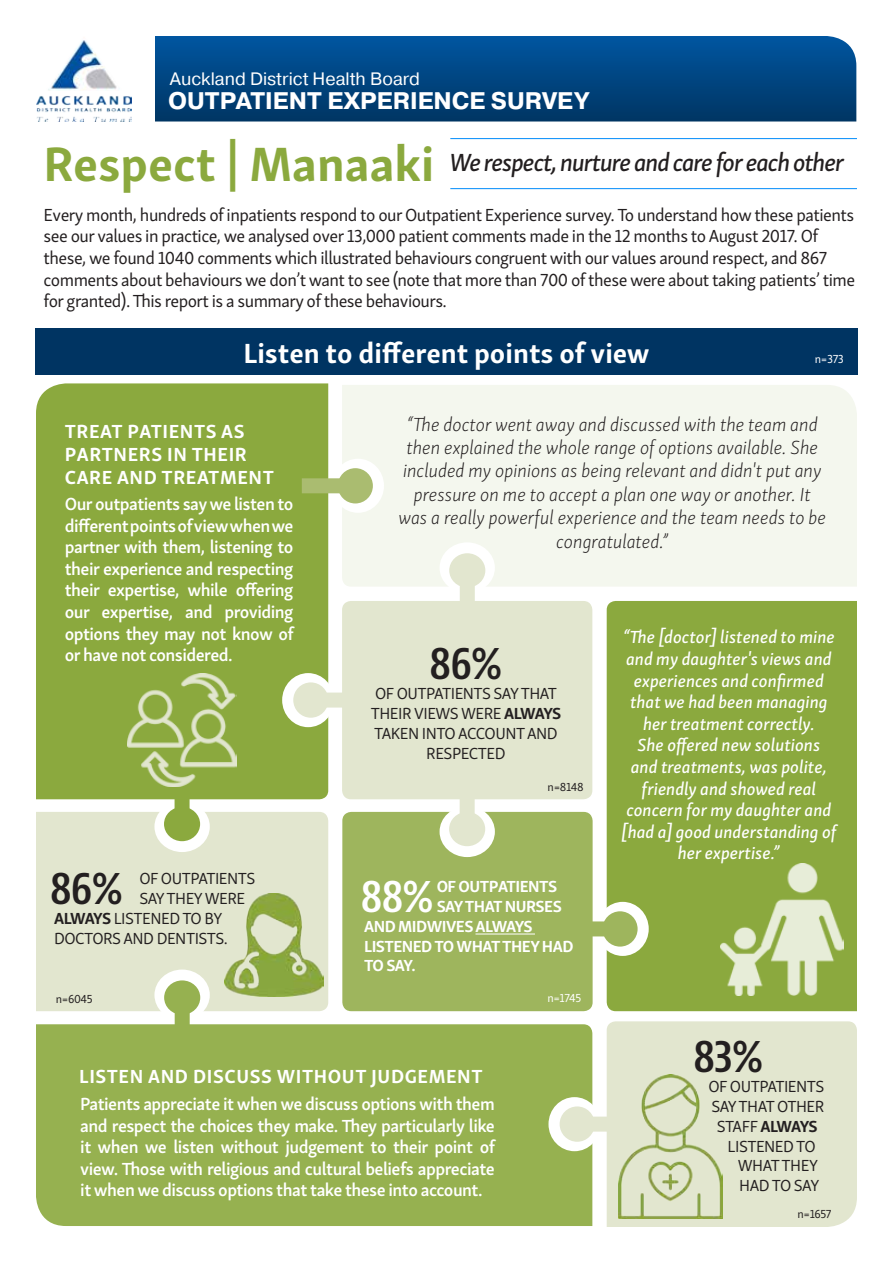
<style>
.page{position:relative;width:893px;height:1263px;background:#fff}
.page>*{position:absolute;margin:0;border:0;box-sizing:border-box;transform-origin:0 0}
.t1{font:600 condensed 45px "Bernina Sans";color:#231f20}
.t2{font:600 condensed 45px "Bernina Sans";color:#fff}
.t3{font:700 28.5px "Skolar Sans Latn";color:#fff}
.t4{font:25.5px "Skolar Sans Latn Me It";letter-spacing:-.04em;color:#231f20}
.t5{font:700 24px "Pragmatica";color:#fff}
.t6{font:19.5px/23.4px "Skolar Sans Latn El It";color:#231f20;text-align:center}
.t7{font:700 19.5px/23.4px "Skolar Sans Latn";letter-spacing:.03em;color:#fff}
.t8{font:600 18px/21.6px "Skolar Sans Latn";letter-spacing:-.03em;color:#fff;text-align:justify}
.t9{font:18px/21.6px "Skolar Sans Latn";letter-spacing:-.03em;color:#231f20}
.t10{font:18px/21.6px "Skolar Sans Latn Me It";color:#fff;text-align:center}
.t11{font:18px "Pragmatica";color:#fff}
.t12{font:16.5px/19.8px "Skolar Sans Latn";letter-spacing:-.03em;color:#231f20;text-align:center}
.t13{font:700 16.5px "Skolar Sans Latn";letter-spacing:-.03em;color:#fff}
.t14{font:700 16.5px "Skolar Sans Latn";letter-spacing:-.07em;color:#231f20}
.t15{font:12px "Skolar Sans Latn";letter-spacing:-.03em;color:#231f20}
.t16{font:12px "Skolar Sans Latn";letter-spacing:-.03em;color:#fff}
.s1{font-family:"Skolar Sans Latn";font-weight:700;font-size:49.5px;color:#8ba93e}
.s2{font-weight:700}
.s3{font-weight:400}
</style>
<div class="page">
<div style="left:342px;top:601px;width:250px;height:198px;background:#e2e6cf;border-radius:9px"></div>
<div style="left:35px;top:328px;width:822px;height:47px;background:#003462"></div>
<hr style="left:450px;top:188px;width:407px;height:1px;background:#008bfa">
<hr style="left:450px;top:138px;width:407px;height:1px;background:#008bfa">
<div style="left:36px;top:812px;width:292px;height:199px;background:#e2e6cf"></div>
<div style="left:607px;top:601px;width:250px;height:410px;background:#8ba93e"></div>
<div style="left:36px;top:383px;width:292px;height:416px;background:#8ba93e"></div>
<div style="left:607px;top:1021px;width:250px;height:206px;background:#e2e6cf"></div>
<div style="left:36px;top:1024px;width:556px;height:202px;background:#96b150"></div>
<div style="left:342px;top:385px;width:515px;height:202px;background:#f4f7ee"></div>
<div style="left:332px;top:459px;width:52px;height:54px;background:#fff;border-radius:50%"></div>
<div style="left:338px;top:468px;width:35px;height:35px;background:#aabc70;border-radius:50%"></div>
<div style="left:302px;top:478px;width:45px;height:15px;background:#aabc70"></div>
<svg style="left:155px;top:36px;width:701px;height:86px;background:#024682"></svg>
<img style="left:36px;top:40px;width:95px;height:82px">
<div style="left:342px;top:812px;width:251px;height:199px;background:#9eb55d;border-radius:9px"></div>
<div style="left:440px;top:542px;width:55px;height:51px;background:#fff;border-radius:50%"></div>
<div style="left:449px;top:553px;width:36px;height:34px;background:#e2e6cf;border-radius:50%"></div>
<div style="left:460px;top:578px;width:15px;height:45px;background:#e2e6cf"></div>
<div style="left:597px;top:902px;width:52px;height:54px;background:#fff;border-radius:50%"></div>
<div style="left:602px;top:911px;width:36px;height:35px;background:#9eb55d;border-radius:50%"></div>
<div style="left:566px;top:921px;width:46px;height:15px;background:#9eb55d"></div>
<div style="left:548px;top:1097px;width:52px;height:54px;background:#fff;border-radius:50%"></div>
<div style="left:560px;top:1106px;width:35px;height:36px;background:#e2e6cf;border-radius:50%"></div>
<div style="left:585px;top:1116px;width:46px;height:15px;background:#e2e6cf"></div>
<div style="left:154px;top:969px;width:56px;height:51px;background:#fff;border-radius:50%"></div>
<div style="left:164px;top:980px;width:36px;height:35px;background:#96b150;border-radius:50%"></div>
<div style="left:175px;top:1005px;width:15px;height:45px;background:#96b150"></div>
<div style="left:154px;top:801px;width:56px;height:51px;background:#fff;border-radius:50%"></div>
<div style="left:164px;top:807px;width:36px;height:34px;background:#8ba93e;border-radius:50%"></div>
<div style="left:175px;top:772px;width:15px;height:44px;background:#8ba93e"></div>
<div style="left:440px;top:806px;width:55px;height:51px;background:#fff;border-radius:50%"></div>
<div style="left:449px;top:812px;width:36px;height:34px;background:#e2e6cf;border-radius:50%"></div>
<div style="left:460px;top:777px;width:15px;height:44px;background:#e2e6cf"></div>
<div style="left:282px;top:673px;width:52px;height:54px;background:#fff;border-radius:50%"></div>
<div style="left:293px;top:682px;width:35px;height:36px;background:#e2e6cf;border-radius:50%"></div>
<div style="left:319px;top:692px;width:45px;height:15px;background:#e2e6cf"></div>
<img style="left:225px;top:894px;width:98px;height:102px">
<hr style="left:475px;top:934px;width:60px;height:1px;background:#fff">
<img style="left:619px;top:1075px;width:104px;height:144px">
<img style="left:721px;top:864px;width:123px;height:131px">
<img style="left:128px;top:674px;width:109px;height:112px">
<p class="t11" style="left:170px;top:68px;width:251px">Auckland District Health Board</p>
<h3 class="t5" style="left:168px;top:86px;width:423px">OUTPATIENT EXPERIENCE SURVEY</h3>
<h3 class="t5" style="left:59px;top:82px;width:397px">INPATIENT EXPERIENCE SURVEY</h3>
<h3 class="t4" style="left:44px;top:143px;width:802px"><span class="s1">Respect | Manaaki</span> We respect, nurture and care for each other</h3>
<p class="t9" style="left:44px;top:202px;width:813px">Every month, hundreds of inpatients respond to our Outpatient Experience survey. To understand how these patients see our values in practice, we analysed over 13,000 patient comments made in the 12 months to August 2017. Of these, we found 1040 comments which illustrated behaviours congruent with our values around respect, and 867 comments about behaviours we don’t want to see (note that more than 700 of these were about taking patients’ time for granted). This report is a summary of these behaviours.</p>
<h2 class="t3" style="left:243px;top:330px;width:408px">Listen to different points of view</h2>
<p class="t16" style="left:815px;top:349px;width:31px">n=373</p>
<p class="t7" style="left:65px;top:417px;width:211px">TREAT PATIENTS AS<br>PARTNERS IN THEIR<br>CARE AND TREATMENT</p>
<p class="t8" style="left:65px;top:492px;width:230px">Our outpatients say we listen to different points of view when we partner with them, listening to their experience and respecting their expertise, while offering our expertise, and providing options they may not know of or have not considered.</p>
<h1 class="t1" style="left:50px;top:860px;width:75px">86%</h1>
<p class="t12" style="left:139px;top:868px;width:117px">OF OUTPATIENTS</p>
<p class="t12" style="left:139px;top:887px;width:107px">SAY THEY WERE</p>
<p class="t12" style="left:54px;top:907px;width:170px"><span class="s2">ALWAYS</span> LISTENED TO BY</p>
<p class="t12" style="left:54px;top:927px;width:175px">DOCTORS AND DENTISTS.</p>
<p class="t15" style="left:56px;top:990px;width:38px">n=6045</p>
<p class="t6" style="left:398px;top:411px;width:429px">“The doctor went away and discussed with the team and then explained the whole range of options available. She included my opinions as being relevant and didn't put any pressure on me to accept a plan one way or another. It was a really powerful experience and the team needs to be congratulated.”</p>
<h1 class="t1" style="left:429px;top:636px;width:75px">86%</h1>
<p class="t12" style="left:371px;top:682px;width:192px">OF OUTPATIENTS SAY THAT<br>THEIR VIEWS WERE <span class="s2">ALWAYS<br></span>TAKEN INTO ACCOUNT AND<br>RESPECTED</p>
<p class="t15" style="left:548px;top:778px;width:38px">n=8148</p>
<h1 class="t2" style="left:360px;top:868px;width:75px">88%</h1>
<p class="t13" style="left:437px;top:873px;width:122px">OF OUTPATIENTS</p>
<p class="t13" style="left:437px;top:893px;width:127px">SAY THAT NURSES</p>
<p class="t13" style="left:364px;top:913px;width:170px">AND MIDWIVES ALWAYS</p>
<p class="t13" style="left:364px;top:932px;width:211px">LISTENED TO WHAT THEY HAD</p>
<p class="t13" style="left:364px;top:952px;width:53px">TO SAY.</p>
<p class="t16" style="left:547px;top:989px;width:36px">n=1745</p>
<p class="t10" style="left:621px;top:625px;width:217px">“The [doctor] listened to mine and my daughter's views and experiences and confirmed that we had been managing her treatment correctly.<br>She offered new solutions<br>and treatments, was polite, friendly and showed real concern for my daughter and [had a] good understanding of her expertise.”</p>
<p class="t7" style="left:79px;top:1062px;width:405px">LISTEN AND DISCUSS WITHOUT JUDGEMENT</p>
<p class="t8" style="left:80px;top:1091px;width:416px">Patients appreciate it when we discuss options with them and respect the choices they make. They particularly like it when we listen without judgement to their point of view. Those with religious and cultural beliefs appreciate it when we discuss options that take these into account.</p>
<h1 class="t1" style="left:693px;top:1028px;width:72px">83%</h1>
<p class="t12" style="left:708px;top:1075px;width:117px">OF OUTPATIENTS</p>
<p class="t12" style="left:711px;top:1095px;width:114px">SAY THAT OTHER</p>
<p class="t14" style="left:717px;top:1113px;width:102px"><span class="s3">STAFF</span> ALWAYS</p>
<p class="t12" style="left:728px;top:1135px;width:90px">LISTENED TO</p>
<p class="t12" style="left:738px;top:1154px;width:82px">WHAT THEY</p>
<p class="t12" style="left:739px;top:1174px;width:82px">HAD TO SAY</p>
<p class="t15" style="left:797px;top:1204px;width:36px">n=1657</p>
</div>
